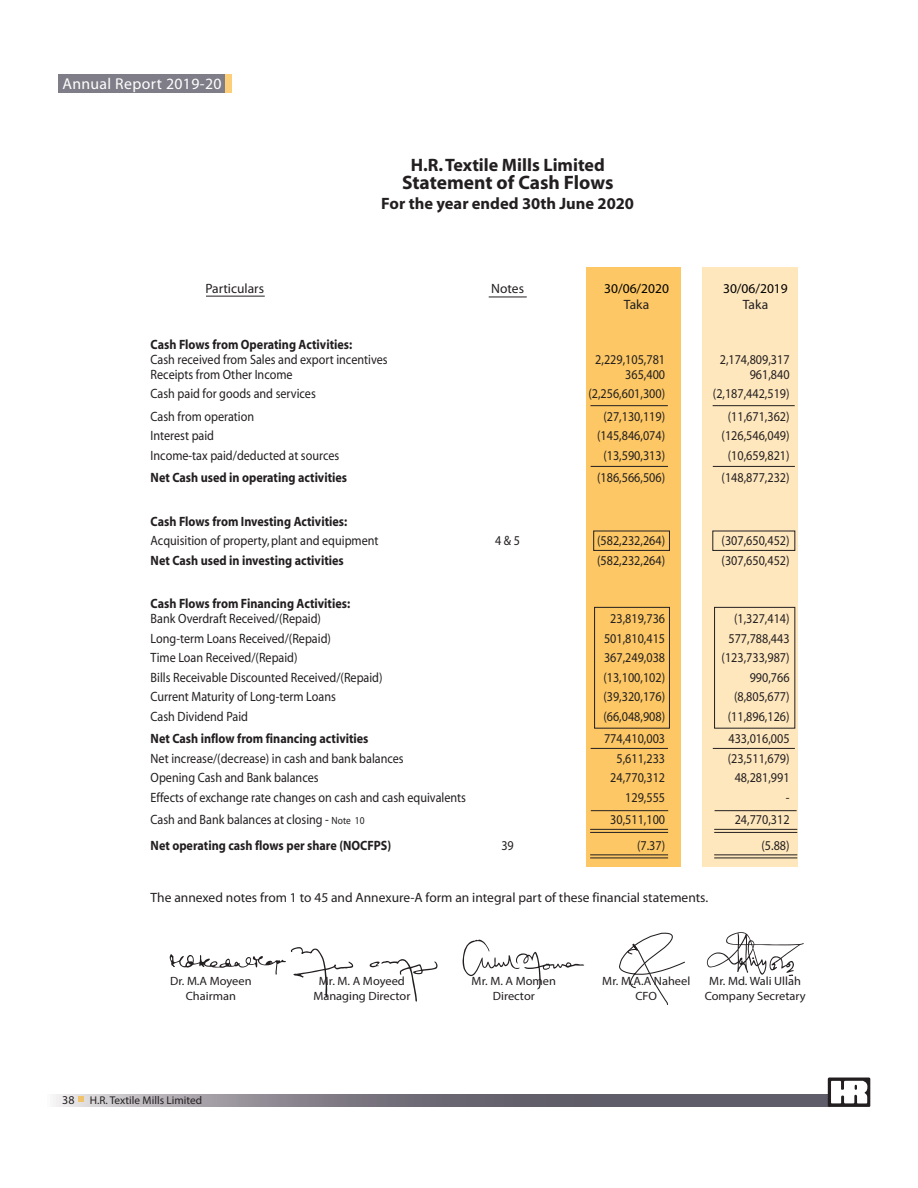
<style>
.page{position:relative;width:918px;height:1188px;background:#fff}
.page>*{position:absolute;margin:0;border:0;box-sizing:border-box;transform-origin:0 0}
.t1{font:700 19.5px "Myriad";color:#231f20}
.t2{font:700 18px "Myriad";color:#231f20}
.t3{font:700 16.5px "Myriad";color:#231f20}
.t4{font:15.75px "Myriad";letter-spacing:.025em;color:#fff}
.t5{font:13.5px "Myriad";color:#231f20;scale:.9 1}
.t6{font:700 13.5px "Myriad";color:#231f20;scale:.9 1}
.t7{font:13.5px "Myriad";color:#231f20}
.t8{font:13.5px "Myriad";color:#010101}
.t9{font:12px "Myriad Pro";color:#231f20}
.t10{font:11.25px "Myriad Pro";color:#231f20}
.s1{font-size:10.5px}
</style>
<div class="page">
<svg style="left:53px;top:1094px;width:775px;height:12px;background:#7f7c86"></svg>
<div style="left:59px;top:74px;width:166px;height:19px;background:#7f7d87"></div>
<svg style="left:78px;top:1096px;width:6px;height:6px"></svg>
<div style="left:225px;top:74px;width:7px;height:19px;background:#fdce78"></div>
<svg style="left:828px;top:1078px;width:43px;height:29px"></svg>
<div style="left:586px;top:267px;width:94px;height:599px;background:#fcc764"></div>
<div style="left:703px;top:267px;width:95px;height:599px;background:#fee7bd"></div>
<hr style="left:206px;top:296px;width:59px;height:1px;background:#231f20">
<div style="left:714px;top:607px;width:81px;height:122px;border:1px solid #231f20"></div>
<hr style="left:713px;top:405px;width:82px;height:1px;background:#231f20">
<div style="left:712px;top:531px;width:83px;height:20px;border:1px solid #231f20"></div>
<hr style="left:714px;top:854px;width:83px;height:1px;background:#231f20">
<hr style="left:714px;top:858px;width:83px;height:1px;background:#231f20">
<hr style="left:713px;top:466px;width:82px;height:1px;background:#231f20">
<hr style="left:713px;top:748px;width:82px;height:1px;background:#231f20">
<hr style="left:714px;top:829px;width:83px;height:1px;background:#231f20">
<hr style="left:714px;top:832px;width:83px;height:1px;background:#231f20">
<hr style="left:715px;top:810px;width:82px;height:1px;background:#231f20">
<div style="left:594px;top:607px;width:76px;height:122px;border:1px solid #231f20"></div>
<hr style="left:590px;top:405px;width:78px;height:1px;background:#231f20">
<hr style="left:489px;top:297px;width:38px;height:1px;background:#231f20">
<div style="left:593px;top:531px;width:77px;height:20px;border:1px solid #231f20"></div>
<hr style="left:590px;top:854px;width:78px;height:1px;background:#231f20">
<hr style="left:590px;top:858px;width:78px;height:1px;background:#231f20">
<hr style="left:591px;top:466px;width:77px;height:1px;background:#231f20">
<hr style="left:591px;top:748px;width:77px;height:1px;background:#231f20">
<hr style="left:590px;top:829px;width:78px;height:1px;background:#231f20">
<hr style="left:590px;top:832px;width:78px;height:1px;background:#231f20">
<hr style="left:591px;top:810px;width:77px;height:1px;background:#231f20">
<svg style="left:369px;top:959px;width:69px;height:43px"></svg>
<svg style="left:169px;top:947px;width:185px;height:51px"></svg>
<svg style="left:462px;top:939px;width:123px;height:51px"></svg>
<svg style="left:707px;top:932px;width:97px;height:44px"></svg>
<svg style="left:619px;top:932px;width:66px;height:73px"></svg>
<p class="t4" style="left:62px;top:76px;width:161px">Annual Report 2019-20</p>
<h2 class="t2" style="left:411px;top:155px;width:196px">H.R.Textile Mills Limited</h2>
<h1 class="t1" style="left:402px;top:172px;width:213px">Statement of Cash Flows</h1>
<p class="t3" style="left:381px;top:194px;width:254px">For the year ended 30th June 2020</p>
<p class="t7" style="left:205px;top:281px;width:60px">Particulars</p>
<p class="t7" style="left:491px;top:281px;width:34px">Notes</p>
<p class="t8" style="left:604px;top:281px;width:66px">30/06/2020</p>
<p class="t8" style="left:723px;top:281px;width:66px">30/06/2019</p>
<p class="t7" style="left:624px;top:298px;width:27px">Taka</p>
<p class="t7" style="left:743px;top:298px;width:27px">Taka</p>
<p class="t6" style="left:151px;top:337px;width:226px">Cash Flows from Operating Activities:</p>
<p class="t5" style="left:151px;top:353px;width:265px">Cash received from Sales and export incentives</p>
<p class="t5" style="left:595px;top:353px;width:79px">2,229,105,781</p>
<p class="t5" style="left:720px;top:353px;width:79px">2,174,809,317</p>
<p class="t5" style="left:151px;top:368px;width:159px">Receipts from Other Income</p>
<p class="t5" style="left:625px;top:368px;width:46px">365,400</p>
<p class="t5" style="left:750px;top:368px;width:46px">961,840</p>
<p class="t5" style="left:151px;top:387px;width:185px">Cash paid for goods and services</p>
<p class="t5" style="left:588px;top:387px;width:87px">(2,256,601,300)</p>
<p class="t5" style="left:713px;top:387px;width:87px">(2,187,442,519)</p>
<p class="t5" style="left:151px;top:410px;width:116px">Cash from operation</p>
<p class="t5" style="left:603px;top:410px;width:70px">(27,130,119)</p>
<p class="t5" style="left:728px;top:410px;width:70px">(11,671,362)</p>
<p class="t5" style="left:151px;top:429px;width:72px">Interest paid</p>
<p class="t5" style="left:597px;top:429px;width:77px">(145,846,074)</p>
<p class="t5" style="left:722px;top:429px;width:77px">(126,546,049)</p>
<p class="t5" style="left:151px;top:449px;width:211px">Income-tax paid/deducted at sources</p>
<p class="t5" style="left:603px;top:449px;width:70px">(13,590,313)</p>
<p class="t5" style="left:728px;top:449px;width:70px">(10,659,821)</p>
<p class="t6" style="left:151px;top:471px;width:220px">Net Cash used in operating activities</p>
<p class="t5" style="left:597px;top:471px;width:77px">(186,566,506)</p>
<p class="t5" style="left:722px;top:471px;width:77px">(148,877,232)</p>
<p class="t6" style="left:151px;top:514px;width:220px">Cash Flows from Investing Activities:</p>
<p class="t5" style="left:151px;top:534px;width:255px">Acquisition of property, plant and equipment</p>
<p class="t5" style="left:495px;top:534px;width:29px">4 &amp; 5</p>
<p class="t5" style="left:597px;top:534px;width:77px">(582,232,264)</p>
<p class="t5" style="left:722px;top:534px;width:77px">(307,650,452)</p>
<p class="t6" style="left:151px;top:553px;width:216px">Net Cash used in investing activities</p>
<p class="t5" style="left:597px;top:554px;width:77px">(582,232,264)</p>
<p class="t5" style="left:722px;top:554px;width:77px">(307,650,452)</p>
<p class="t6" style="left:151px;top:597px;width:223px">Cash Flows from Financing Activities:</p>
<p class="t5" style="left:151px;top:612px;width:191px">Bank Overdraft Received/(Repaid)</p>
<p class="t5" style="left:610px;top:612px;width:62px">23,819,736</p>
<p class="t5" style="left:734px;top:612px;width:63px">(1,327,414)</p>
<p class="t5" style="left:151px;top:632px;width:202px">Long-term Loans Received/(Repaid)</p>
<p class="t5" style="left:604px;top:632px;width:69px">501,810,415</p>
<p class="t5" style="left:729px;top:632px;width:69px">577,788,443</p>
<p class="t5" style="left:151px;top:651px;width:165px">Time Loan Received/(Repaid)</p>
<p class="t5" style="left:604px;top:651px;width:69px">367,249,038</p>
<p class="t5" style="left:722px;top:651px;width:77px">(123,733,987)</p>
<p class="t5" style="left:151px;top:671px;width:259px">Bills Receivable Discounted Received/(Repaid)</p>
<p class="t5" style="left:603px;top:671px;width:70px">(13,100,102)</p>
<p class="t5" style="left:750px;top:671px;width:46px">990,766</p>
<p class="t5" style="left:151px;top:690px;width:207px">Current Maturity of Long-term Loans</p>
<p class="t5" style="left:603px;top:690px;width:70px">(39,320,176)</p>
<p class="t5" style="left:734px;top:690px;width:63px">(8,805,677)</p>
<p class="t5" style="left:151px;top:710px;width:110px">Cash Dividend Paid</p>
<p class="t5" style="left:603px;top:710px;width:70px">(66,048,908)</p>
<p class="t5" style="left:728px;top:710px;width:70px">(11,896,126)</p>
<p class="t6" style="left:151px;top:732px;width:244px">Net Cash inflow from financing activities</p>
<p class="t5" style="left:604px;top:732px;width:69px">774,410,003</p>
<p class="t5" style="left:729px;top:732px;width:69px">433,016,005</p>
<p class="t5" style="left:151px;top:752px;width:283px">Net increase/(decrease) in cash and bank balances</p>
<p class="t5" style="left:616px;top:752px;width:56px">5,611,233</p>
<p class="t5" style="left:728px;top:752px;width:70px">(23,511,679)</p>
<p class="t5" style="left:151px;top:771px;width:188px">Opening Cash and Bank balances</p>
<p class="t5" style="left:610px;top:771px;width:62px">24,770,312</p>
<p class="t5" style="left:735px;top:771px;width:62px">48,281,991</p>
<p class="t5" style="left:151px;top:791px;width:352px">Effects of exchange rate changes on cash and cash equivalents</p>
<p class="t5" style="left:625px;top:791px;width:46px">129,555</p>
<p class="t5" style="left:786px;top:791px;width:6px">-</p>
<p class="t5" style="left:151px;top:813px;width:239px">Cash and Bank balances at closing - <span class="s1">Note 10</span></p>
<p class="t5" style="left:610px;top:813px;width:62px">30,511,100</p>
<p class="t5" style="left:735px;top:813px;width:62px">24,770,312</p>
<p class="t6" style="left:151px;top:838px;width:269px">Net operating cash flows per share (NOCFPS)</p>
<p class="t5" style="left:501px;top:839px;width:15px">39</p>
<p class="t5" style="left:637px;top:839px;width:33px">(7.37)</p>
<p class="t5" style="left:762px;top:839px;width:33px">(5.88)</p>
<p class="t7" style="left:151px;top:891px;width:559px">The annexed notes from 1 to 45 and Annexure-A form an integral part of these financial statements.</p>
<p class="t9" style="left:170px;top:974px;width:83px">Dr. M.A Moyeen</p>
<p class="t9" style="left:319px;top:974px;width:88px">Mr. M. A Moyeed</p>
<p class="t9" style="left:472px;top:974px;width:86px">Mr. M. A Momen</p>
<p class="t9" style="left:602px;top:974px;width:90px">Mr. M.A.A Naheel</p>
<p class="t9" style="left:709px;top:974px;width:93px">Mr. Md. Wali Ullah</p>
<p class="t9" style="left:186px;top:988px;width:52px">Chairman</p>
<p class="t9" style="left:313px;top:988px;width:99px">Managing Director</p>
<p class="t9" style="left:493px;top:988px;width:43px">Director</p>
<p class="t9" style="left:635px;top:988px;width:23px">CFO</p>
<p class="t9" style="left:705px;top:988px;width:102px">Company Secretary</p>
<p class="t9" style="left:62px;top:1093px;width:14px">38</p>
<p class="t10" style="left:90px;top:1093px;width:114px">H.R. Textile Mills Limited</p>
</div>
